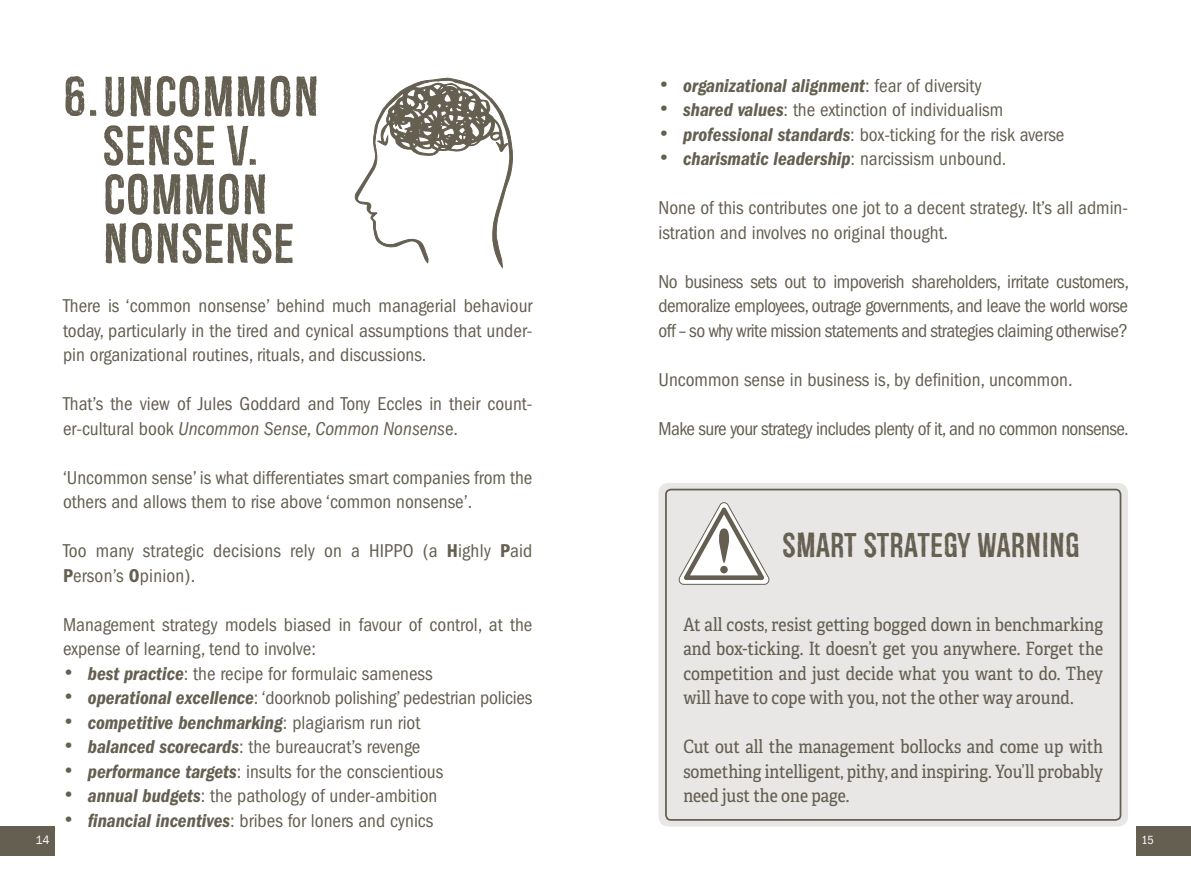
<style>
.page{position:relative;width:1191px;height:893px;background:#fff}
.page>*{position:absolute;margin:0;border:0;box-sizing:border-box;transform-origin:0 0}
.t1{font:54.25px/49px "Redgar";letter-spacing:.01em;color:#645f51;text-align:center}
.t2{font:33.25px "Redgar";letter-spacing:.01em;color:#645f51}
.t3{font:condensed 19.25px/24.5px "ITC Franklin Gothic Std";color:#645f51}
.t4{font:19.25px "ITC Franklin Gothic Std Dm Cd It";color:#645f51}
.t5{font:condensed 19.25px "ITC Franklin Gothic Std";letter-spacing:-.03em;color:#645f51}
.t6{font:18.38px/24.5px "Adelle Condensed";color:#645f51;text-align:justify}
.t7{font:12.25px "Franklin Gothic";color:#fff}
.t8{font:condensed 12.25px "ITC Franklin Gothic Std";color:#fff}
.s1{font-style:italic}
.s2{font-family:"ITC Franklin Gothic Std Dm Cd";font-stretch:normal}
.s3{font-family:"Claire Hand";font-weight:700;font-stretch:normal}
.s4{font-family:"ITC Franklin Gothic Std Dm Cd It";font-stretch:normal}
.s5{font-family:"Claire Hand";font-weight:700}
.s6{font-family:"ITC Franklin Gothic Std";font-stretch:condensed}
</style>
<div class="page">
<div style="left:1136px;top:826px;width:55px;height:30px;background:#645f51"></div>
<div style="left:0;top:826px;width:55px;height:30px;background:#645f51"></div>
<div style="left:658px;top:483px;width:470px;height:343px;background:#e8e7e5;border-radius:10px"></div>
<svg style="left:678px;top:502px;width:91px;height:83px"></svg>
<div style="left:665px;top:489px;width:456px;height:332px;border:2px solid #645f51;border-radius:5px"></div>
<svg style="left:354px;top:78px;width:159px;height:190px"></svg>
<h1 class="t1" style="left:63px;top:73px;width:258px">6.UNCOMMON<br>SENSE V.<br>COMMON<br>NONSENSE</h1>
<p class="t3" style="left:63px;top:294px;width:471px;text-align:justify">There is ‘common nonsense’ behind much managerial behaviour today, particularly in the tired and cynical assumptions that under&shy;pin organizational routines, rituals, and discussions.</p>
<p class="t3" style="left:63px;top:392px;width:471px">That’s the view of Jules Goddard and Tony Eccles in their count&shy;er-cultural book <span class="s1">Uncommon Sense, Common Nonsens</span>e.</p>
<p class="t3" style="left:63px;top:465px;width:471px">‘Uncommon sense’ is what differentiates smart companies from the others and allows them to rise above ‘common nonsense’.</p>
<p class="t3" style="left:63px;top:539px;width:471px">Too many strategic decisions rely on a HIPPO (a <span class="s2">H</span>ighly <span class="s2">P</span>aid<br><span class="s2">P</span>erson’s <span class="s2">O</span>pinion).</p>
<p class="t3" style="left:63px;top:612px;width:471px">Management strategy models biased in favour of control, at the expense of learning, tend to involve:</p>
<p class="t3" style="left:63px;top:661px;width:371px"><span class="s3">•</span> <span class="s4">best practice</span>: the recipe for formulaic sameness</p>
<p class="t3" style="left:63px;top:686px;width:471px"><span class="s3">•</span> <span class="s4">operational excellence</span>: ‘doorknob polishing’ pedestrian policies</p>
<p class="t4" style="left:63px;top:711px;width:359px"><span class="s5">•</span> competitive benchmarking<span class="s6">: plagiarism run riot</span></p>
<p class="t3" style="left:63px;top:735px;width:359px"><span class="s3">•</span> <span class="s4">balanced scorecards</span>: the bureaucrat’s revenge</p>
<p class="t3" style="left:63px;top:759px;width:382px"><span class="s3">•</span> <span class="s4">performance targets</span>: insults for the conscientious</p>
<p class="t3" style="left:63px;top:784px;width:376px"><span class="s3">•</span> <span class="s4">annual budgets</span>: the pathology of under-ambition</p>
<p class="t3" style="left:63px;top:808px;width:372px"><span class="s3">•</span> <span class="s4">financial incentives</span>: bribes for loners and cynics</p>
<p class="t4" style="left:658px;top:74px;width:325px"><span class="s5">•</span> organizational alignment<span class="s6">: fear of diversity</span></p>
<p class="t3" style="left:658px;top:98px;width:346px"><span class="s3">•</span> <span class="s4">shared values</span>: the extinction of individualism</p>
<p class="t3" style="left:658px;top:122px;width:407px"><span class="s3">•</span> <span class="s4">professional standards</span>: box-ticking for the risk averse</p>
<p class="t4" style="left:658px;top:148px;width:349px"><span class="s5">•</span> charismatic leadership<span class="s6">: narcissism unbound.</span></p>
<p class="t3" style="left:658px;top:196px;width:471px">None of this contributes one jot to a decent strategy. It’s all admin&shy;istration and involves no original thought.</p>
<p class="t3" style="left:658px;top:269px;width:472px;text-align:justify">No business sets out to impoverish shareholders, irritate customers, demoralize employees, outrage governments, and leave the world worse off – so why write mission statements and strategies claiming otherwise?</p>
<p class="t3" style="left:658px;top:367px;width:416px">Uncommon sense in business is, by definition, uncommon.</p>
<p class="t5" style="left:658px;top:417px;width:472px">Make sure your strategy includes plenty of it, and no common nonsense.</p>
<h2 class="t2" style="left:782px;top:526px;width:298px">SMART STRATEGY WARNING</h2>
<p class="t6" style="left:683px;top:611px;width:421px">At all costs, resist getting bogged down in benchmarking and box-ticking. It doesn’t get you anywhere. Forget the competition and just decide what you want to do. They will have to cope with you, not the other way around.</p>
<p class="t6" style="left:683px;top:734px;width:421px">Cut out all the management bollocks and come up with something intelligent, pithy, and inspiring. You’ll probably need just the one page.</p>
<p class="t7" style="left:36px;top:832px;width:15px">14</p>
<p class="t8" style="left:1141px;top:833px;width:14px">15</p>
</div>
